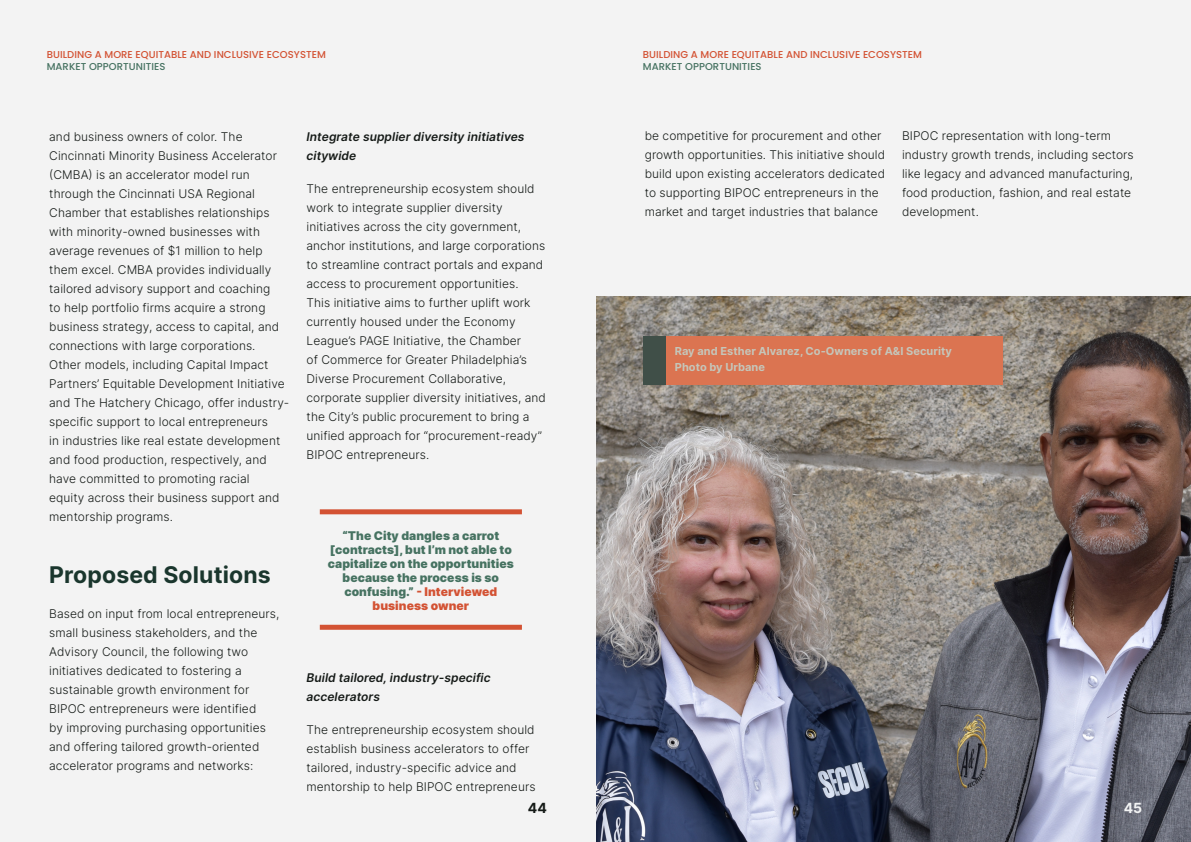
<style>
.page{position:relative;width:1191px;height:842px;background:#fff}
.page>*{position:absolute;margin:0;border:0;box-sizing:border-box;transform-origin:0 0}
.t1{font:700 23px "Inter";letter-spacing:.005em;color:#1a362d}
.t2{font:700 14px "Inter";color:#151a17}
.t3{font:700 14px "Inter";color:#f3f4f4}
.t4{font:300 12px/19px "Inter";letter-spacing:.005em;color:#151a17}
.t5{font:900 12px/14px "Inter";letter-spacing:.005em;color:#467261;text-align:center}
.t6{font:italic 600 12px/19px "Inter";letter-spacing:.005em;color:#151a17}
.t7{font:700 11px/16px "Inter";letter-spacing:.005em;color:#c5c6ba}
.t8{font:500 10px "Poppins";letter-spacing:.005em;color:#d35233}
.t9{font:500 10px "Poppins";letter-spacing:.005em;color:#467261}
.s1{color:#d35233}
</style>
<div class="page">
<div style="left:595px;top:0;width:595px;height:842px;background:#f3f3f3"></div>
<div style="left:0;top:0;width:595px;height:842px;background:#f3f3f3"></div>
<img style="left:597px;top:297px;width:594px;height:545px">
<div style="left:662px;top:337px;width:340px;height:48px;background:#db7451"></div>
<div style="left:643px;top:337px;width:22px;height:48px;background:#404f48"></div>
<div style="left:320px;top:509px;width:202px;height:5px;background:#d35233"></div>
<div style="left:320px;top:625px;width:202px;height:5px;background:#d35233"></div>
<p class="t8" style="left:47px;top:49px;width:281px">BUILDING A MORE EQUITABLE AND INCLUSIVE ECOSYSTEM</p>
<p class="t9" style="left:47px;top:61px;width:120px">MARKET OPPORTUNITIES</p>
<p class="t4" style="left:49px;top:126px;width:242px">and business owners of color. The Cincinnati Minority Business Accelerator (CMBA) is an accelerator model run through the Cincinnati USA Regional Chamber that establishes relationships with minority-owned businesses with average revenues of $1 million to help them excel. CMBA provides individually tailored advisory support and coaching<br>to help portfolio firms acquire a strong business strategy, access to capital, and connections with large corporations.<br>Other models, including Capital Impact Partners’ Equitable Development Initiative and The Hatchery Chicago, offer industry&shy;specific support to local entrepreneurs<br>in industries like real estate development and food production, respectively, and have committed to promoting racial<br>equity across their business support and mentorship programs.</p>
<h1 class="t1" style="left:49px;top:557px;width:223px">Proposed Solutions</h1>
<p class="t4" style="left:49px;top:603px;width:231px">Based on input from local entrepreneurs, small business stakeholders, and the Advisory Council, the following two initiatives dedicated to fostering a sustainable growth environment for BIPOC entrepreneurs were identified<br>by improving purchasing opportunities and offering tailored growth-oriented accelerator programs and networks:</p>
<p class="t6" style="left:306px;top:126px;width:219px">Integrate supplier diversity initiatives citywide</p>
<p class="t4" style="left:306px;top:178px;width:241px">The entrepreneurship ecosystem should work to integrate supplier diversity initiatives across the city government, anchor institutions, and large corporations to streamline contract portals and expand access to procurement opportunities.<br>This initiative aims to further uplift work currently housed under the Economy League’s PAGE Initiative, the Chamber<br>of Commerce for Greater Philadelphia’s Diverse Procurement Collaborative, corporate supplier diversity initiatives, and the City’s public procurement to bring a unified approach for “procurement-ready” BIPOC entrepreneurs.</p>
<p class="t5" style="left:328px;top:529px;width:187px">“The City dangles a carrot [contracts], but I’m not able to capitalize on the opportunities because the process is so confusing.” <span class="s1">- Interviewed business owner</span></p>
<p class="t6" style="left:306px;top:667px;width:186px">Build tailored, industry-specific accelerators</p>
<p class="t4" style="left:306px;top:719px;width:230px">The entrepreneurship ecosystem should establish business accelerators to offer tailored, industry-specific advice and mentorship to help BIPOC entrepreneurs</p>
<p class="t8" style="left:643px;top:49px;width:281px">BUILDING A MORE EQUITABLE AND INCLUSIVE ECOSYSTEM</p>
<p class="t9" style="left:643px;top:61px;width:120px">MARKET OPPORTUNITIES</p>
<p class="t4" style="left:645px;top:126px;width:242px">be competitive for procurement and other growth opportunities. This initiative should build upon existing accelerators dedicated to supporting BIPOC entrepreneurs in the market and target industries that balance</p>
<p class="t4" style="left:902px;top:126px;width:233px">BIPOC representation with long-term industry growth trends, including sectors like legacy and advanced manufacturing, food production, fashion, and real estate development.</p>
<p class="t7" style="left:675px;top:342px;width:278px">Ray and Esther Alvarez, Co-Owners of A&amp;I Security<br>Photo by Urbane</p>
<p class="t2" style="left:528px;top:797px;width:21px">44</p>
<p class="t3" style="left:1123px;top:797px;width:20px">45</p>
</div>
